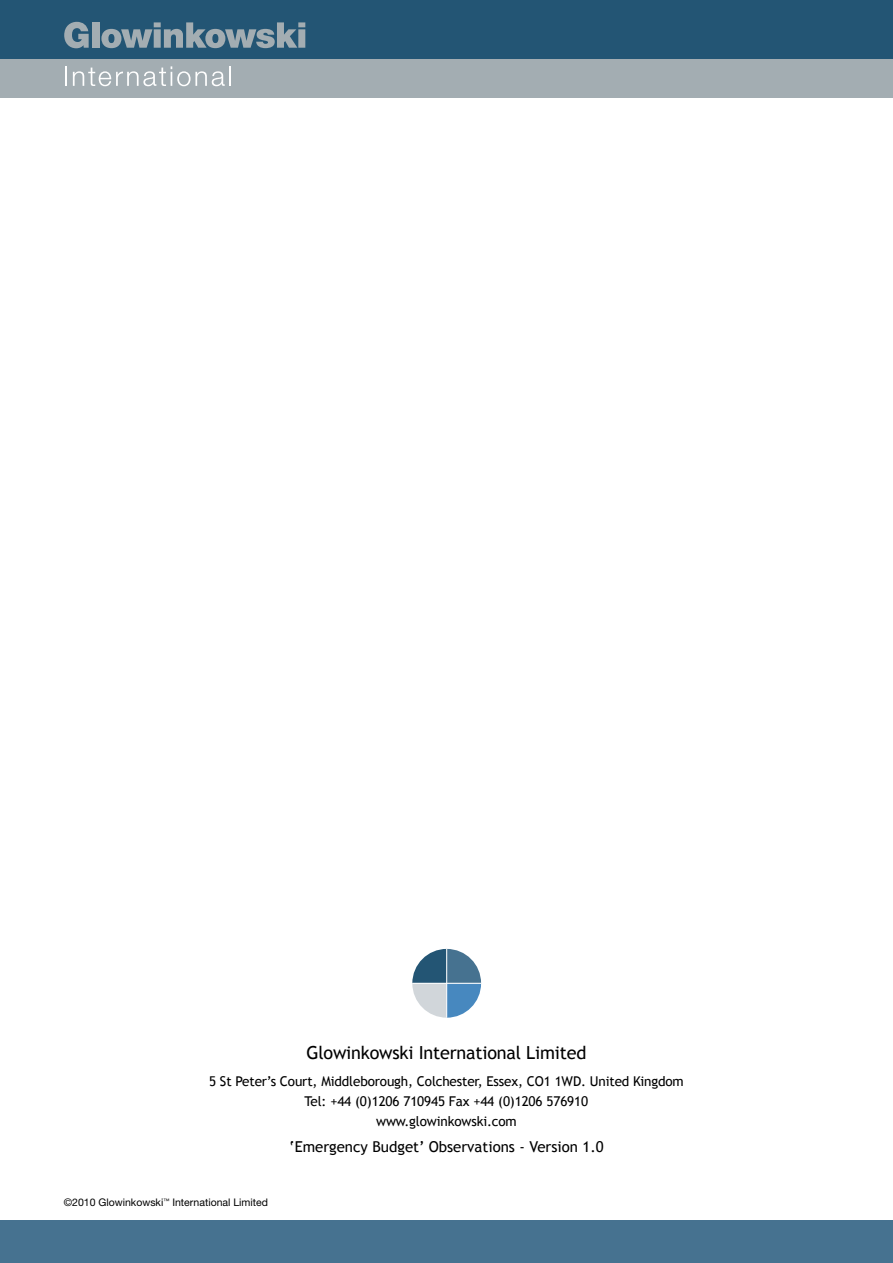
<style>
.page{position:relative;width:893px;height:1263px;background:#fff}
.page>*{position:absolute;margin:0;border:0;box-sizing:border-box;transform-origin:0 0}
.t1{font:18px "Trebuchet MS";letter-spacing:-.01em;color:#000}
.t2{font:15px "Trebuchet MS";color:#000}
.t3{font:13.5px/20.1px "Trebuchet MS";letter-spacing:-.01em;color:#000;text-align:center}
.t4{font:10.5px "Helvetica Neue";color:#000}
</style>
<div class="page">
<div style="left:0;top:0;width:893px;height:66px;background:#235574"></div>
<div style="left:0;top:59px;width:893px;height:39px;background:#a3adb2"></div>
<svg style="left:64px;top:22px;width:25px;height:26px"></svg>
<div style="left:92px;top:22px;width:7px;height:26px;background:#a3adb2"></div>
<svg style="left:101px;top:22px;width:204px;height:26px"></svg>
<hr style="left:65px;top:66px;width:2px;height:20px;background:#fff">
<svg style="left:73px;top:66px;width:152px;height:20px"></svg>
<hr style="left:229px;top:66px;width:2px;height:20px;background:#fff">
<div style="left:0;top:1220px;width:893px;height:43px;background:#467290"></div>
<svg style="left:412px;top:949px;width:69px;height:69px"></svg>
<hr style="left:412px;top:983px;width:69px;height:1px;background:#fff">
<hr style="left:446px;top:949px;width:1px;height:69px;background:#fff">
<h1 class="t1" style="left:306px;top:1042px;width:281px">Glowinkowski International Limited</h1>
<p class="t3" style="left:209px;top:1071px;width:476px">5 St Peter’s Court, Middleborough, Colchester, Essex, CO1 1WD. United Kingdom<br>Tel: +44 (0)1206 710945 Fax +44 (0)1206 576910<br>www.glowinkowski.com</p>
<p class="t2" style="left:289px;top:1138px;width:316px">‘Emergency Budget’ Observations - Version 1.0</p>
<p class="t4" style="left:64px;top:1196px;width:206px">©2010 Glowinkowski<sup>™</sup> International Limited</p>
</div>
